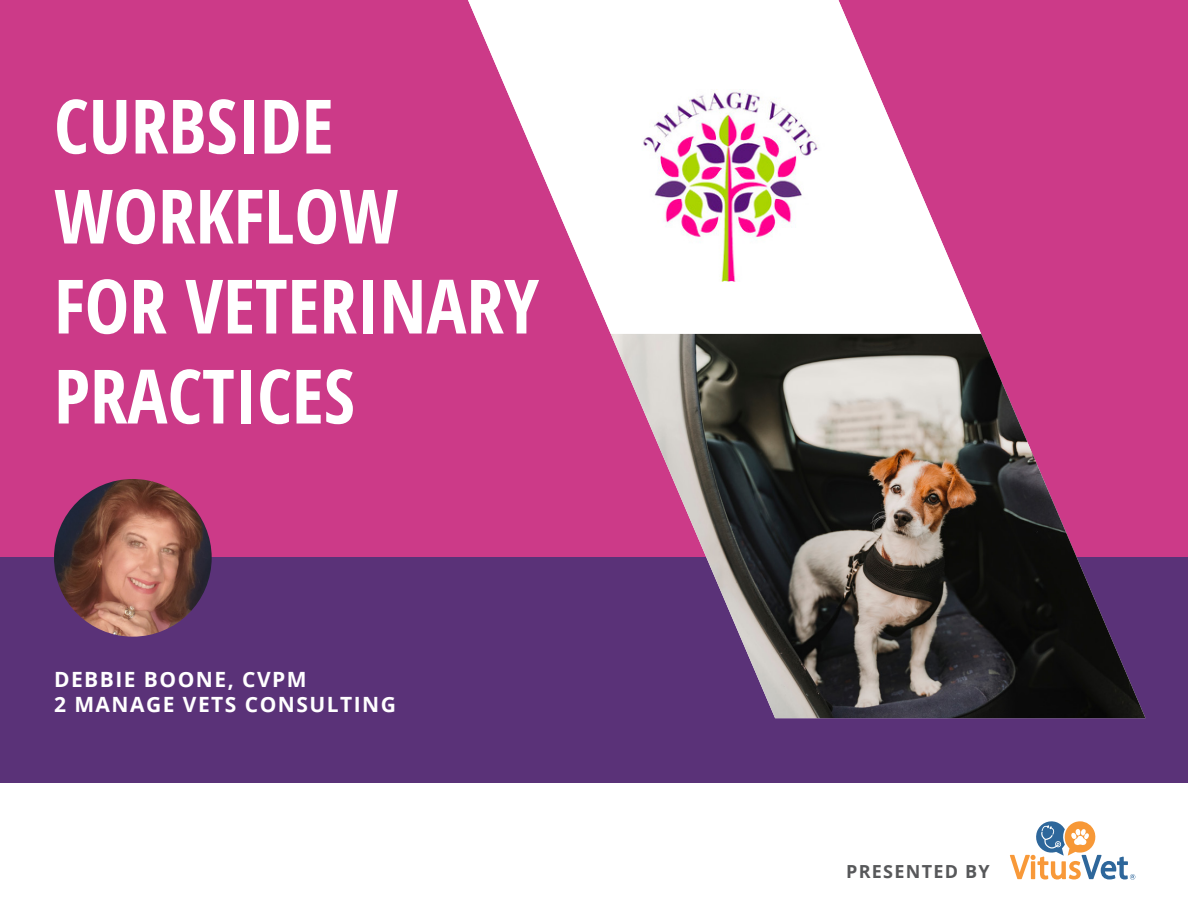
<style>
.page{position:relative;width:1188px;height:918px;background:#cc3a88}
.page>*{position:absolute;margin:0;border:0;box-sizing:border-box;transform-origin:0 0}
.t1{font:700 75px/90px "Open Sans Condensed";color:#fff}
.t2{font:700 21px "Open Sans";letter-spacing:.07em;color:#fff}
.t3{font:700 18px "Open Sans";letter-spacing:.07em;color:#57585a}
</style>
<div class="page">
<div style="left:0;top:558px;width:1188px;height:360px;background:#5a3278"></div>
<div style="left:0;top:783px;width:1188px;height:135px;background:#fff"></div>
<img style="left:611px;top:334px;width:534px;height:384px">
<img style="left:54px;top:479px;width:158px;height:158px;border-radius:79px">
<svg style="left:1010px;top:821px;width:125px;height:59px"></svg>
<svg style="left:468px;top:0;width:513px;height:334px;fill:#fff"></svg>
<img style="left:635px;top:90px;width:192px;height:192px">
<p class="t1" style="left:54px;top:80px;width:346px">CURBSIDE<br>WORKFLOW</p>
<p class="t1" style="left:54px;top:260px;width:487px">FOR VETERINARY<br>PRACTICES</p>
<p class="t2" style="left:54px;top:664px;width:254px">DEBBIE BOONE, CVPM</p>
<p class="t2" style="left:54px;top:689px;width:344px">2 MANAGE VETS CONSULTING</p>
<p class="t3" style="left:846px;top:858px;width:145px">PRESENTED BY</p>
</div>
